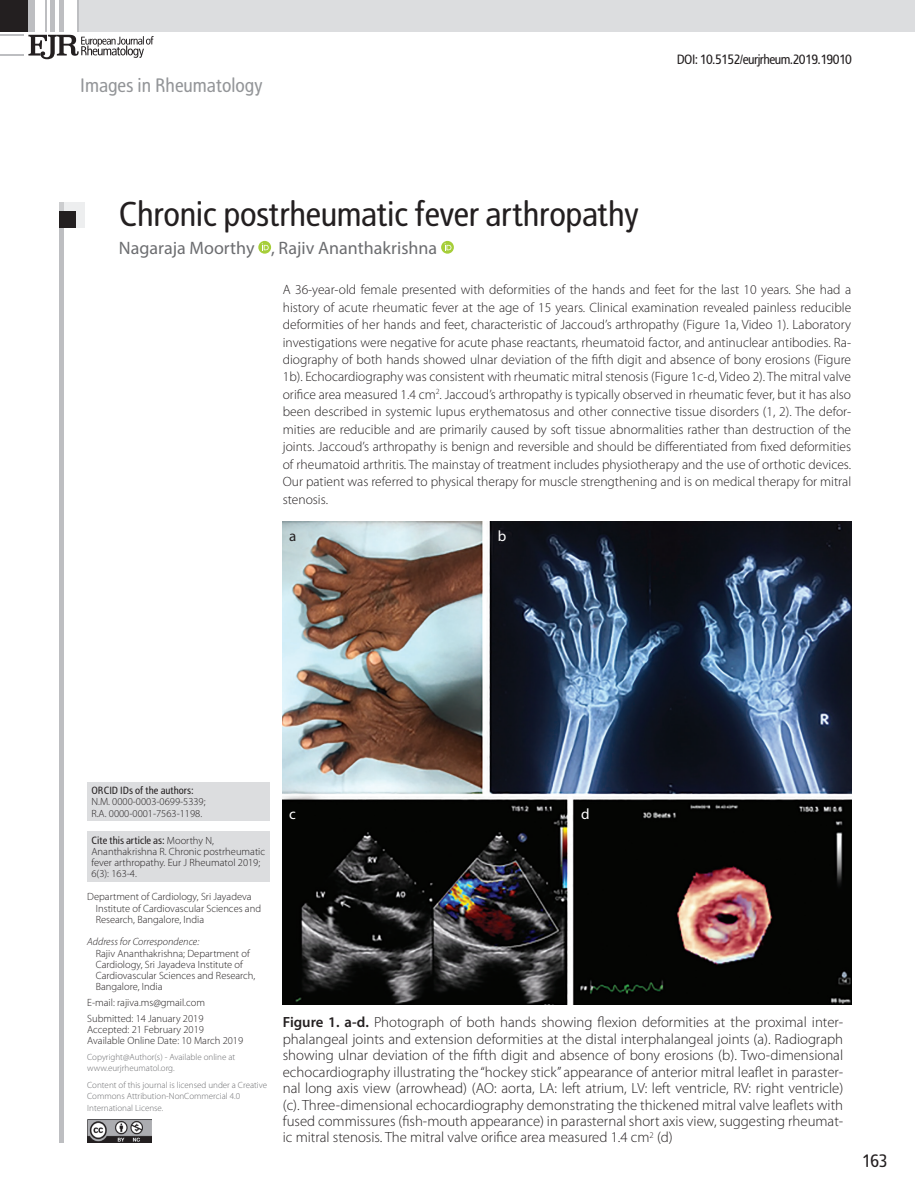
<style>
.page{position:relative;width:915px;height:1191px;background:#fff}
.page>*{position:absolute;margin:0;border:0;box-sizing:border-box;transform-origin:0 0}
.t1{font:34.5px "Rotokas";letter-spacing:-.01em;color:#231f20}
.t2{font:19.5px "Rotokas";color:#939598}
.t3{font:18px "Myriad Pro";color:#6c6d70}
.t4{font:18px "Rotokas";color:#231f20}
.t5{font:15px "Myriad Pro";color:#fff}
.t6{font:15px "Myriad Pro";color:#231f20}
.t7{font:300 14.85px/16.4px "Myriad Pro";color:#231f20;text-align:justify}
.t8{font:300 13.5px/17.4px "Myriad Pro";color:#231f20;text-align:justify}
.t9{font:13.5px "Rotokas";letter-spacing:-.04em;color:#231f20}
.t10{font:300 10.5px/11.2px "Myriad Pro";color:#231f20}
.t11{font:italic 300 10.5px "Myriad Pro";color:#231f20}
.t12{font:10.5px "Rotokas";color:#231f20}
.t13{font:300 9px/11.2px "Myriad Pro";color:#6c6d70}
.s1{font-family:"Rotokas";font-weight:400}
.s2{font-weight:600}
</style>
<div class="page">
<div style="left:78px;top:0;width:836px;height:31px;background:#dcdddf"></div>
<hr style="left:78px;top:0;width:1px;height:31px;background:#bdbec1">
<div style="left:0;top:0;width:31px;height:31px;background:#231f20"></div>
<div style="left:28px;top:0;width:7px;height:31px;background:#bdbec1"></div>
<hr style="left:45px;top:0;width:2px;height:31px;background:#bdbec1">
<div style="left:50px;top:0;width:5px;height:31px;background:#bdbec1"></div>
<div style="left:59px;top:0;width:5px;height:31px;background:#bdbec1"></div>
<svg style="left:0;top:35px;width:154px;height:24px"></svg>
<svg style="left:258px;top:241px;width:13px;height:13px"></svg>
<svg style="left:262px;top:243px;width:6px;height:7px"></svg>
<svg style="left:441px;top:241px;width:12px;height:13px"></svg>
<svg style="left:444px;top:243px;width:7px;height:7px"></svg>
<div style="left:59px;top:202px;width:5px;height:940px;background:#bdbec1"></div>
<svg style="left:59px;top:202px;width:26px;height:26px"></svg>
<div style="left:59px;top:211px;width:17px;height:17px;background:#231f20"></div>
<div style="left:87px;top:831px;width:182px;height:50px;background:#dcdddf"></div>
<div style="left:87px;top:782px;width:182px;height:39px;background:#dcdddf"></div>
<img style="left:87px;top:1119px;width:65px;height:23px">
<img style="left:283px;top:521px;width:567px;height:483px">
<p class="t2" style="left:80px;top:73px;width:183px">Images in Rheumatology</p>
<p class="t9" style="left:676px;top:51px;width:177px">DOI: 10.5152/eurjrheum.2019.19010</p>
<p class="t1" style="left:119px;top:193px;width:521px">Chronic postrheumatic fever arthropathy</p>
<p class="t3" style="left:119px;top:236px;width:320px">Nagaraja Moorthy , Rajiv Ananthakrishna</p>
<p class="t8" style="left:283px;top:281px;width:569px">A 36-year-old female presented with deformities of the hands and feet for the last 10 years. She had a history of acute rheumatic fever at the age of 15 years. Clinical examination revealed painless reducible deformities of her hands and feet, characteristic of Jaccoud’s arthropathy (Figure 1a, Video 1). Laboratory investigations were negative for acute phase reactants, rheumatoid factor, and antinuclear antibodies. Ra&shy;diography of both hands showed ulnar deviation of the fifth digit and absence of bony erosions (Figure 1b). Echocardiography was consistent with rheumatic mitral stenosis (Figure 1c-d, Video 2). The mitral valve orifice area measured 1.4 cm<sup>2</sup>. Jaccoud’s arthropathy is typically observed in rheumatic fever, but it has also been described in systemic lupus erythematosus and other connective tissue disorders (1, 2). The defor&shy;mities are reducible and are primarily caused by soft tissue abnormalities rather than destruction of the joints. Jaccoud’s arthropathy is benign and reversible and should be differentiated from fixed deformities of rheumatoid arthritis. The mainstay of treatment includes physiotherapy and the use of orthotic devices.<br>Our patient was referred to physical therapy for muscle strengthening and is on medical therapy for mitral stenosis.</p>
<p class="t6" style="left:289px;top:527px;width:9px">a</p>
<p class="t5" style="left:497px;top:527px;width:10px">b</p>
<p class="t12" style="left:91px;top:784px;width:104px">ORCID IDs of the authors:</p>
<p class="t10" style="left:91px;top:796px;width:116px">N.M. 0000-0003-0699-5339;</p>
<p class="t10" style="left:91px;top:807px;width:112px">R.A. 0000-0001-7563-1198.</p>
<p class="t10" style="left:91px;top:834px;width:175px"><span class="s1">Cite this article as:</span> Moorthy N,<br>Ananthakrishna R. Chronic postrheumatic fever arthropathy. Eur J Rheumatol 2019;<br>6(3): 163-4.</p>
<p class="t10" style="left:96px;top:891px;width:167px;text-indent:-9px">Department of Cardiology, Sri Jayadeva<br>Institute of Cardiovascular Sciences and<br>Research, Bangalore, India</p>
<p class="t11" style="left:87px;top:935px;width:114px">Address for Correspondence:</p>
<p class="t10" style="left:96px;top:947px;width:161px">Rajiv Ananthakrishna; Department of Cardiology, Sri Jayadeva Institute of Cardiovascular Sciences and Research, Bangalore, India</p>
<p class="t10" style="left:87px;top:997px;width:119px">E-mail: rajiva.ms@gmail.com</p>
<p class="t10" style="left:87px;top:1012px;width:118px">Submitted: 14 January 2019</p>
<p class="t10" style="left:87px;top:1024px;width:118px">Accepted: 21 February 2019</p>
<p class="t10" style="left:87px;top:1035px;width:157px">Available Online Date: 10 March 2019</p>
<p class="t13" style="left:87px;top:1051px;width:149px">Copyright@Author(s) - Available online at</p>
<p class="t13" style="left:87px;top:1062px;width:89px">www.eurjrheumatol.org.</p>
<p class="t13" style="left:87px;top:1079px;width:181px">Content of this journal is licensed under a Creative<br>Commons Attribution-NonCommercial 4.0<br>International License.</p>
<p class="t5" style="left:289px;top:804px;width:8px">c</p>
<p class="t5" style="left:581px;top:804px;width:10px">d</p>
<p class="t7" style="left:283px;top:1014px;width:561px"><span class="s2">Figure 1. a-d.</span> Photograph of both hands showing flexion deformities at the proximal inter&shy;phalangeal joints and extension deformities at the distal interphalangeal joints (a). Radiograph showing ulnar deviation of the fifth digit and absence of bony erosions (b). Two-dimensional echocardiography illustrating the “hockey stick” appearance of anterior mitral leaflet in paraster&shy;nal long axis view (arrowhead) (AO: aorta, LA: left atrium, LV: left ventricle, RV: right ventricle) (c). Three-dimensional echocardiography demonstrating the thickened mitral valve leaflets with fused commissures (fish-mouth appearance) in parasternal short axis view, suggesting rheumat&shy;ic mitral stenosis. The mitral valve orifice area measured 1.4 cm<sup>2</sup> (d)</p>
<p class="t4" style="left:861px;top:1150px;width:27px">163</p>
</div>
